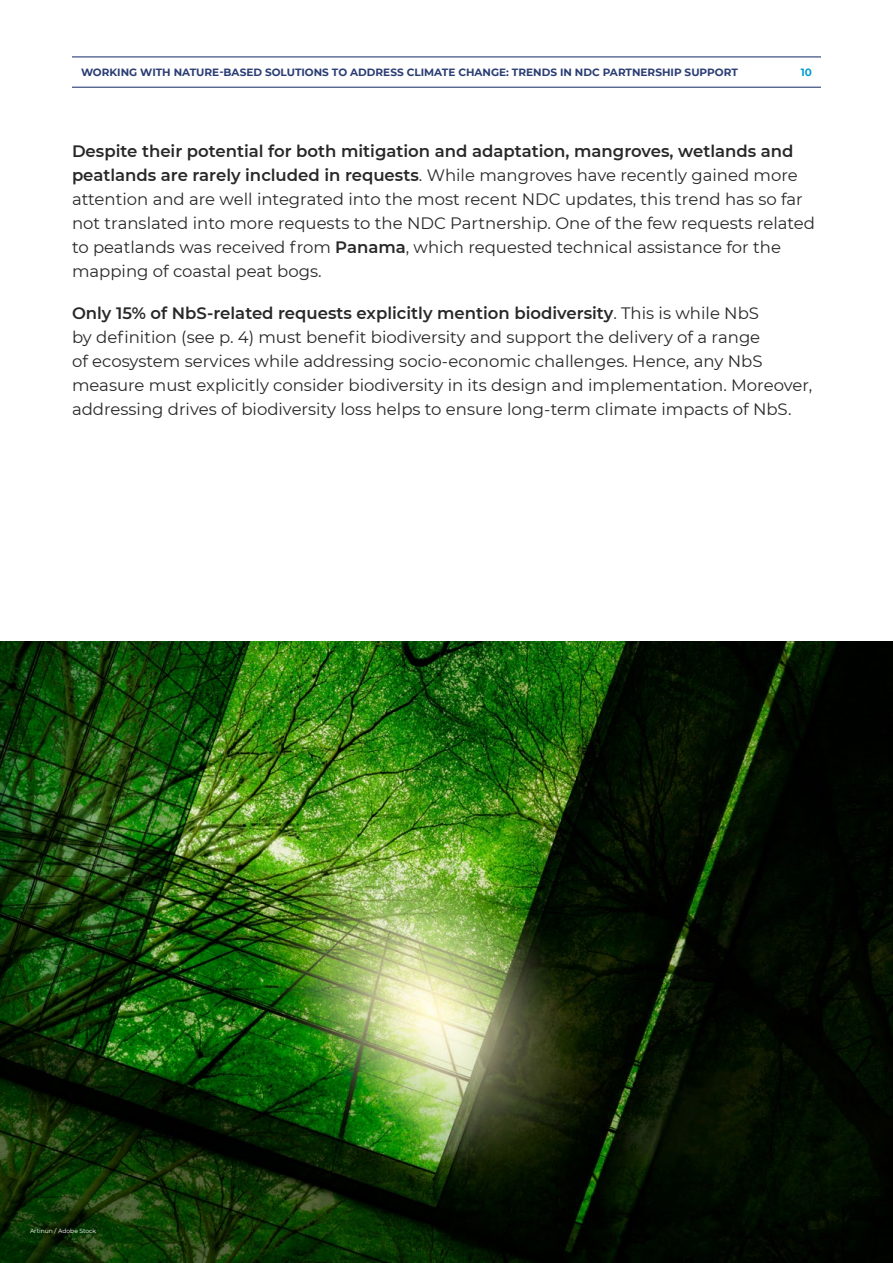
<style>
.page{position:relative;width:893px;height:1263px;background:#fff}
.page>*{position:absolute;margin:0;border:0;box-sizing:border-box;transform-origin:0 0}
.t1{font:16.5px/24px "Montserrat";color:#292829}
.t2{font:700 10.5px "Montserrat";color:#2a3d74}
.t3{font:700 10.5px "Montserrat";color:#009cd0}
.Photo_credit{font:6px "Montserrat";color:#fff}
.s1{font-weight:600}
</style>
<div class="page">
<hr style="left:72px;top:57px;width:749px;height:1px;background:#122864">
<hr style="left:72px;top:87px;width:749px;height:1px;background:#122864">
<img style="left:0;top:642px;width:893px;height:621px">
<p class="t2" style="left:81px;top:64px;width:658px">WORKING WITH NATURE-BASED SOLUTIONS TO ADDRESS CLIMATE CHANGE: TRENDS IN NDC PARTNERSHIP SUPPORT</p>
<p class="t3" style="left:801px;top:64px;width:13px">10</p>
<p class="t1" style="left:72px;top:138px;width:745px"><span class="s1">Despite their potential for both mitigation and adaptation, mangroves, wetlands and peatlands are rarely included in requests</span>. While mangroves have recently gained more attention and are well integrated into the most recent NDC updates, this trend has so far not translated into more requests to the NDC Partnership. One of the few requests related to peatlands was received from <span class="s1">Panama</span>, which requested technical assistance for the mapping of coastal peat bogs.</p>
<p class="t1" style="left:72px;top:300px;width:742px"><span class="s1">Only 15% of NbS-related requests explicitly mention biodiversity</span>. This is while NbS<br>by definition (see p. 4) must benefit biodiversity and support the delivery of a range<br>of ecosystem services while addressing socio-economic challenges. Hence, any NbS measure must explicitly consider biodiversity in its design and implementation. Moreover, addressing drives of biodiversity loss helps to ensure long-term climate impacts of NbS.</p>
<p class="Photo_credit" style="left:30px;top:1227px;width:68px">Artinun / Adobe Stock</p>
</div>
